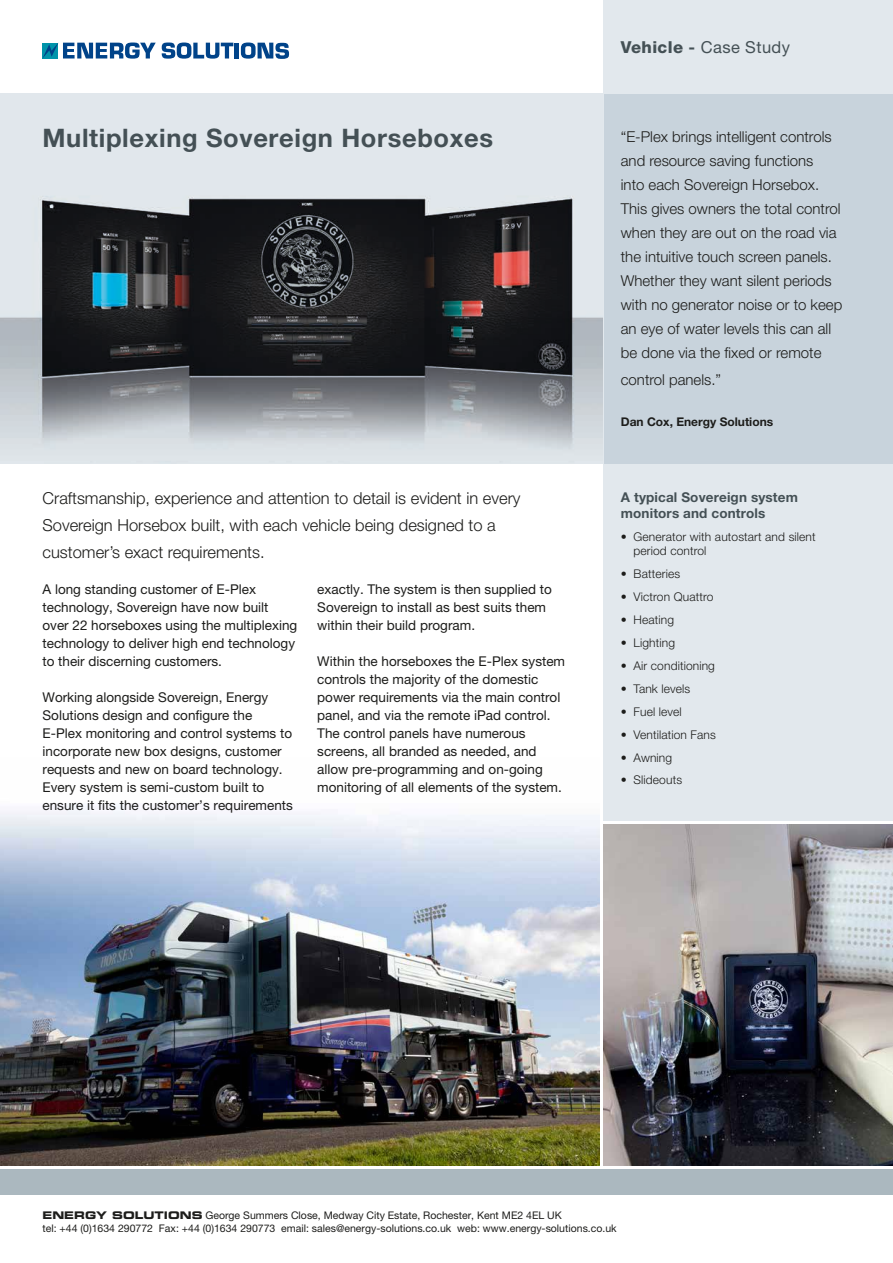
<style>
.page{position:relative;width:893px;height:1263px;background:#fff}
.page>*{position:absolute;margin:0;border:0;box-sizing:border-box;transform-origin:0 0}
.t1{font:700 25.5px "Helvetica Neue LT Pro";letter-spacing:.025em;color:#445055}
.t2{font:300 16.5px/27px "Helvetica Neue LT Pro";color:#1d1d1b}
.t3{font:16.5px "Helvetica Neue LT Pro";letter-spacing:.025em;color:#445055}
.t4{font:300 15px/24px "Helvetica Neue LT Pro";color:#1d1d1b}
.t5{font:13.5px/18px "Helvetica Neue LT Pro";color:#1d1d1b}
.t6{font:700 13.5px/16.2px "Helvetica Neue LT Pro";letter-spacing:.01em;color:#445055}
.t7{font:300 12px/14.4px "Helvetica Neue LT Pro";letter-spacing:.01em;color:#1d1d1b}
.t8{font:700 12px "Helvetica Neue LT Pro";color:#1d1d1b}
.t9{font:10.5px/12.6px "Helvetica Neue LT Pro";color:#1d1d1b}
.s1{font-weight:800}
.s2{font-weight:700}
.s3{font-family:"Eurostile Bold Extended Two"}
</style>
<div class="page">
<img style="left:0;top:94px;width:604px;height:369px">
<img style="left:0;top:807px;width:600px;height:358px">
<div style="left:604px;top:0;width:289px;height:821px;background:#e2e8ed"></div>
<img style="left:604px;top:825px;width:289px;height:340px">
<div style="left:0;top:1169px;width:893px;height:26px;background:#abb8bf"></div>
<svg style="left:43px;top:43px;width:113px;height:16px"></svg>
<svg style="left:162px;top:43px;width:71px;height:16px"></svg>
<hr style="left:235px;top:43px;width:4px;height:15px;background:#004389">
<svg style="left:241px;top:43px;width:48px;height:16px"></svg>
<div style="left:604px;top:94px;width:289px;height:369px;background:#c8d3dc"></div>
<h1 class="t1" style="left:43px;top:122px;width:452px">Multiplexing Sovereign Horseboxes</h1>
<p class="t2" style="left:43px;top:484px;width:479px">Craftsmanship, experience and attention to detail is evident in every<br>Sovereign Horsebox built, with each vehicle being designed to a customer’s exact requirements.</p>
<p class="t5" style="left:43px;top:580px;width:256px">A long standing customer of E-Plex technology, Sovereign have now built over 22 horseboxes using the multiplexing technology to deliver high end technology to their discerning customers.</p>
<p class="t5" style="left:43px;top:688px;width:252px">Working alongside Sovereign, Energy Solutions design and configure the E-Plex monitoring and control systems to incorporate new box designs, customer requests and new on board technology.<br>Every system is semi-custom built to ensure it fits the customer’s requirements</p>
<p class="t5" style="left:317px;top:580px;width:236px">exactly. The system is then supplied to<br>Sovereign to install as best suits them within their build program.</p>
<p class="t5" style="left:317px;top:652px;width:249px">Within the horseboxes the E-Plex system controls the majority of the domestic power requirements via the main control panel, and via the remote iPad control.<br>The control panels have numerous screens, all branded as needed, and allow pre-programming and on-going monitoring of all elements of the system.</p>
<p class="t3" style="left:621px;top:37px;width:171px"><span class="s1">Vehicle</span> <span class="s2">-</span> Case Study</p>
<p class="t4" style="left:621px;top:124px;width:223px">“E-Plex brings intelligent controls and resource saving functions<br>into each Sovereign Horsebox.<br>This gives owners the total control when they are out on the road via the intuitive touch screen panels.<br>Whether they want silent periods with no generator noise or to keep an eye of water levels this can all be done via the fixed or remote</p>
<p class="t4" style="left:621px;top:367px;width:102px">control panels.”</p>
<p class="t8" style="left:621px;top:414px;width:154px">Dan Cox, Energy Solutions</p>
<p class="t6" style="left:621px;top:489px;width:179px">A typical Sovereign system monitors and controls</p>
<p class="t7" style="left:634px;top:529px;width:184px;text-indent:-13px">• Generator with autostart and silent period control</p>
<p class="t7" style="left:621px;top:566px;width:61px">• Batteries</p>
<p class="t7" style="left:621px;top:589px;width:94px">• Victron Quattro</p>
<p class="t7" style="left:621px;top:612px;width:55px">• Heating</p>
<p class="t7" style="left:621px;top:635px;width:56px">• Lighting</p>
<p class="t7" style="left:621px;top:658px;width:96px">• Air conditioning</p>
<p class="t7" style="left:621px;top:681px;width:71px">• Tank levels</p>
<p class="t7" style="left:621px;top:704px;width:62px">• Fuel level</p>
<p class="t7" style="left:621px;top:727px;width:97px">• Ventilation Fans</p>
<p class="t7" style="left:621px;top:750px;width:53px">• Awning</p>
<p class="t7" style="left:621px;top:773px;width:63px">• Slideouts</p>
<p class="t9" style="left:43px;top:1209px;width:576px"><span class="s3">ENERGY SOLUTIONS</span> George Summers Close, Medway City Estate, Rochester, Kent ME2 4EL UK<br>tel: +44 (0)1634 290772 Fax: +44 (0)1634 290773 email: sales@energy-solutions.co.uk web: www.energy-solutions.co.uk</p>
</div>
